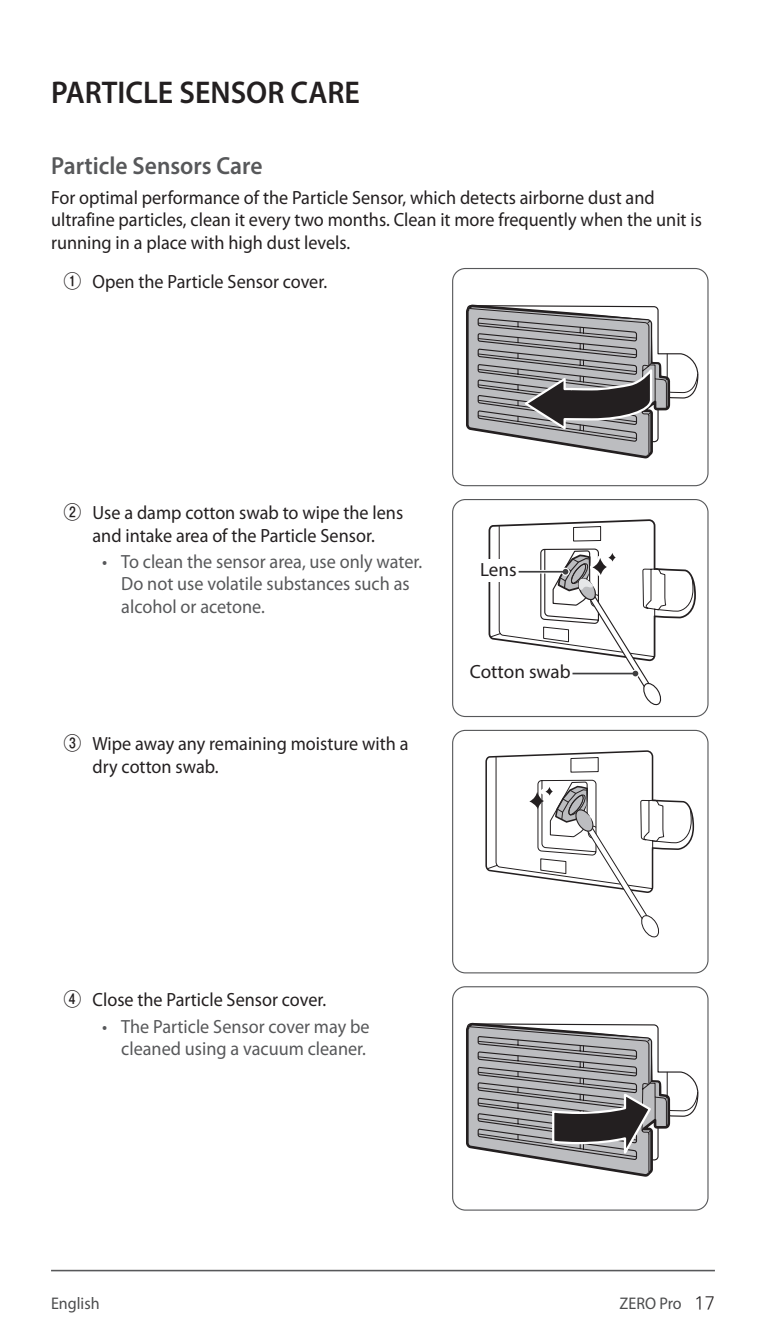
<style>
.page{position:relative;width:766px;height:1340px;background:#fff}
.page>*{position:absolute;margin:0;border:0;box-sizing:border-box;transform-origin:0 0}
.t1{font:600 31.5px "Myriad Pro";color:#231f20;scale:.95 1}
.t2{font:600 24.75px "Myriad Pro";color:#57585a;scale:.95 1}
.t3{font:19.12px/22.5px "Myriad Pro";color:#231f20;scale:.95 1}
.t4{font:19.12px/22.5px "Myriad Pro";color:#57585a;scale:.95 1}
.t5{font:19.12px "Myriad Pro";color:#231f20}
.t6{font:16.88px "Myriad Pro";color:#4b4c4d;scale:.95 1}
.s1{font-family:"Ko Pub Dotum";font-weight:700;font-size:20.25px}
.s2{font-family:"Ko Pub Dotum";font-weight:300;font-size:18px;color:#231f20}
</style>
<div class="page">
<hr style="left:51px;top:1269px;width:663px;height:2px;background:#57585a">
<svg style="left:466px;top:304px;width:232px;height:154px"></svg>
<div style="left:452px;top:268px;width:256px;height:218px;border:1px solid #57585a;border-radius:13px"></div>
<svg style="left:488px;top:520px;width:208px;height:186px"></svg>
<svg style="left:608px;top:553px;width:7px;height:8px"></svg>
<div style="left:452px;top:499px;width:256px;height:218px;border:1px solid #57585a;border-radius:13px"></div>
<svg style="left:485px;top:751px;width:209px;height:187px"></svg>
<svg style="left:545px;top:786px;width:7px;height:9px"></svg>
<div style="left:452px;top:729px;width:256px;height:244px;border:1px solid #57585a;border-radius:13px"></div>
<svg style="left:466px;top:1022px;width:232px;height:154px"></svg>
<div style="left:452px;top:986px;width:256px;height:224px;border:1px solid #57585a;border-radius:13px"></div>
<h1 class="t1" style="left:51px;top:72px;width:326px">PARTICLE SENSOR CARE</h1>
<p class="t2" style="left:51px;top:150px;width:224px">Particle Sensors Care</p>
<p class="t3" style="left:51px;top:186px;width:686px">For optimal performance of the Particle Sensor, which detects airborne dust and ultrafine particles, clean it every two months. Clean it more frequently when the unit is running in a place with high dust levels.</p>
<p class="t3" style="left:64px;top:270px;width:278px"><span class="s1">①</span> Open the Particle Sensor cover.</p>
<p class="t3" style="left:64px;top:501px;width:358px;line-height:23.2px;text-align:center"><span class="s1">②</span> Use a damp cotton swab to wipe the lens and intake area of the Particle Sensor.</p>
<p class="t4" style="left:121px;top:550px;width:318px;text-indent:-19px">• To clean the sensor area, use only water.<br>Do not use volatile substances such as alcohol or acetone.</p>
<p class="t5" style="left:480px;top:557px;width:38px">Lens</p>
<p class="t3" style="left:92px;top:731px;width:334px;line-height:23.2px;text-indent:-29px"><span class="s1">③</span> Wipe away any remaining moisture with a dry cotton swab.</p>
<p class="t5" style="left:470px;top:660px;width:102px">Cotton swab</p>
<p class="t3" style="left:64px;top:988px;width:277px"><span class="s1">④</span> Close the Particle Sensor cover.</p>
<p class="t4" style="left:102px;top:1014px;width:283px;text-align:right">• The Particle Sensor cover may be cleaned using a vacuum cleaner.</p>
<p class="t6" style="left:51px;top:1293px;width:53px">English</p>
<p class="t6" style="left:619px;top:1293px;width:102px">ZERO Pro <span class="s2">17</span></p>
</div>
